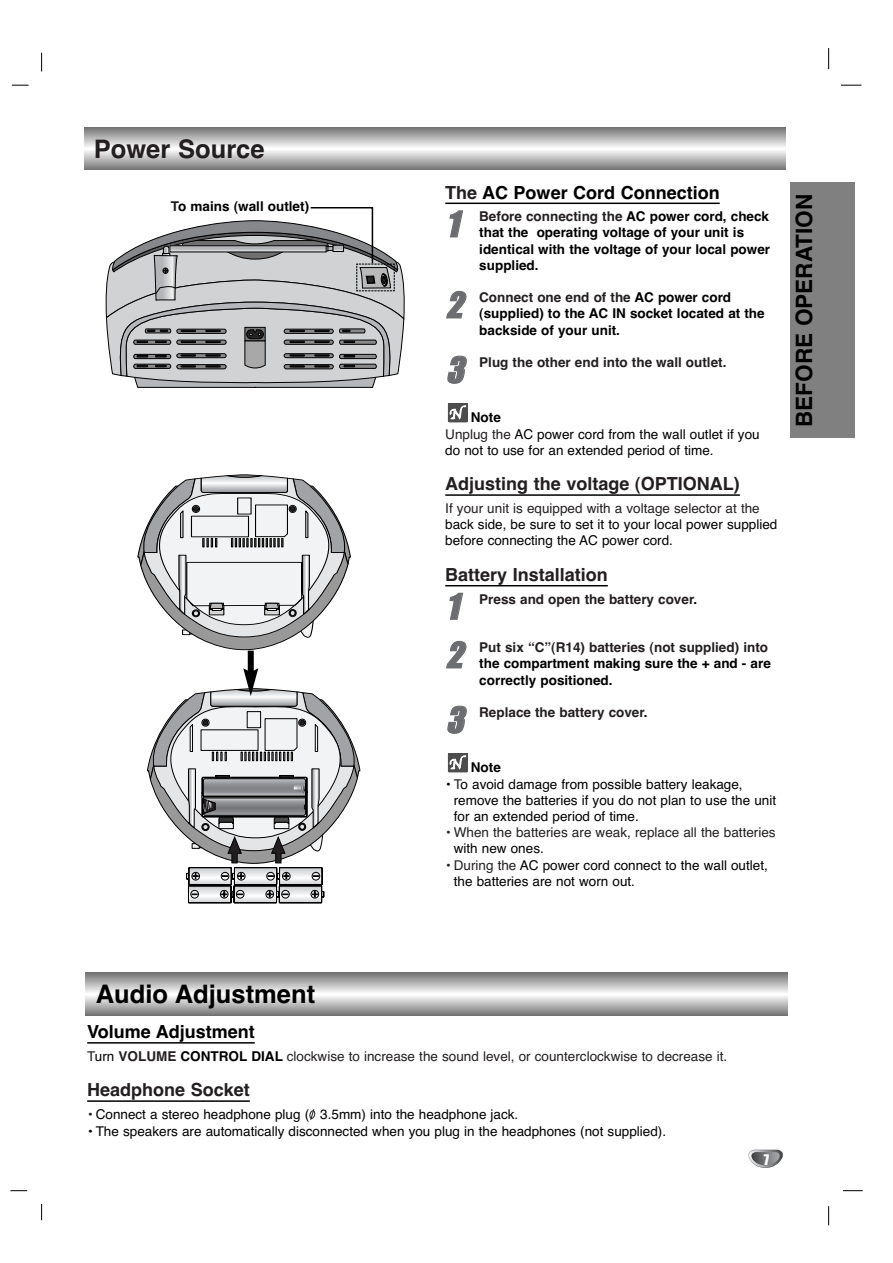
<style>
.page{position:relative;width:893px;height:1263px;background:#fff}
.page>*{position:absolute;margin:0;border:0;box-sizing:border-box;transform-origin:0 0}
.t1{font:italic 32.85px "Impact";color:#6c6d70}
.t2{font:700 25.5px "Helvetica";color:#000}
.t3{font:700 25.5px "Helvetica";color:#231f20}
.t4{font:700 22.5px "Helvetica";color:#000}
.t5{font:700 18px "Helvetica";color:#231f20}
.t6{font:700 18px "Helvetica";color:#000}
.t7{font:13.5px/16.2px "Helvetica";color:#000}
.t8{font:700 13.5px/16.2px "Helvetica";color:#000}
.t9{font:13.5px/16.2px "Helvetica";color:#231f20}
.t10{font:700 13.5px "Helvetica";color:#231f20}
.t11{font:13.5px "Impact";color:#fff}
.s1{color:#231f20}
.s2{font-weight:700}
.s3{color:#000}
.s4{font-weight:700;color:#231f20}
.s5{font-weight:700;color:#000}
</style>
<div class="page">
<svg style="left:138px;top:475px;width:212px;height:175px"></svg>
<svg style="left:41px;top:53px;width:1px;height:18px"></svg>
<svg style="left:12px;top:85px;width:17px;height:1px"></svg>
<svg style="left:828px;top:48px;width:1px;height:21px"></svg>
<svg style="left:841px;top:85px;width:20px;height:1px"></svg>
<svg style="left:843px;top:1190px;width:19px;height:1px"></svg>
<svg style="left:828px;top:1206px;width:1px;height:19px"></svg>
<svg style="left:41px;top:1204px;width:1px;height:16px"></svg>
<svg style="left:10px;top:1190px;width:17px;height:1px"></svg>
<div style="left:84px;top:127px;width:701px;height:43px;background:#707070"></div>
<div style="left:84px;top:128px;width:701px;height:41px;background:#777"></div>
<div style="left:84px;top:129px;width:701px;height:39px;background:#7e7e7e"></div>
<div style="left:84px;top:130px;width:701px;height:37px;background:#858585"></div>
<div style="left:84px;top:131px;width:701px;height:35px;background:#8c8c8c"></div>
<div style="left:84px;top:132px;width:701px;height:33px;background:#929292"></div>
<div style="left:84px;top:133px;width:701px;height:31px;background:#999"></div>
<div style="left:84px;top:134px;width:701px;height:29px;background:#a0a0a0"></div>
<div style="left:84px;top:135px;width:701px;height:27px;background:#a7a7a7"></div>
<div style="left:84px;top:136px;width:701px;height:25px;background:#aeaeae"></div>
<div style="left:84px;top:137px;width:701px;height:23px;background:#b4b4b4"></div>
<div style="left:84px;top:138px;width:701px;height:21px;background:#bababa"></div>
<div style="left:84px;top:139px;width:701px;height:19px;background:#c1c1c1"></div>
<div style="left:84px;top:140px;width:701px;height:17px;background:#c8c8c8"></div>
<div style="left:84px;top:141px;width:701px;height:15px;background:#cfcfcf"></div>
<div style="left:84px;top:142px;width:701px;height:13px;background:#d6d6d6"></div>
<div style="left:84px;top:143px;width:701px;height:11px;background:#dcdcdc"></div>
<div style="left:84px;top:144px;width:701px;height:9px;background:#e3e3e3"></div>
<div style="left:84px;top:145px;width:701px;height:7px;background:#eaeaea"></div>
<div style="left:84px;top:146px;width:701px;height:5px;background:#f1f1f1"></div>
<hr style="left:84px;top:147px;width:701px;height:3px;background:#f8f8f8">
<hr style="left:84px;top:148px;width:701px;height:1px;background:#fefefe">
<hr style="left:84px;top:149px;width:701px;height:1px;background:#fff">
<div style="left:790px;top:183px;width:65px;height:255px;background:#808080"></div>
<div style="left:746px;top:1148px;width:40px;height:24px;background:linear-gradient(to right,#fff,#fff)"></div>
<svg style="left:746px;top:1150px;width:38px;height:18px"></svg>
<hr style="left:445px;top:203px;width:274px;height:1px;background:#000">
<hr style="left:445px;top:494px;width:294px;height:2px;background:#000">
<hr style="left:445px;top:585px;width:163px;height:1px;background:#000">
<svg style="left:447px;top:754px;width:21px;height:19px"></svg>
<svg style="left:448px;top:754px;width:20px;height:18px"></svg>
<svg style="left:447px;top:404px;width:21px;height:19px"></svg>
<svg style="left:448px;top:404px;width:20px;height:18px"></svg>
<div style="left:86px;top:973px;width:701px;height:42px;background:#757575"></div>
<div style="left:86px;top:974px;width:701px;height:40px;background:#7c7c7c"></div>
<div style="left:86px;top:975px;width:701px;height:38px;background:#828282"></div>
<div style="left:86px;top:976px;width:701px;height:36px;background:#898989"></div>
<div style="left:86px;top:977px;width:701px;height:34px;background:#909090"></div>
<div style="left:86px;top:978px;width:701px;height:32px;background:#979797"></div>
<div style="left:86px;top:979px;width:701px;height:30px;background:#9e9e9e"></div>
<div style="left:86px;top:980px;width:701px;height:28px;background:#a4a4a4"></div>
<div style="left:86px;top:981px;width:701px;height:26px;background:#ababab"></div>
<div style="left:86px;top:982px;width:701px;height:24px;background:#b1b1b1"></div>
<div style="left:86px;top:983px;width:701px;height:22px;background:#b8b8b8"></div>
<div style="left:86px;top:984px;width:701px;height:20px;background:#c0c0c0"></div>
<div style="left:86px;top:985px;width:701px;height:18px;background:#c6c6c6"></div>
<div style="left:86px;top:986px;width:701px;height:16px;background:#ccc"></div>
<div style="left:86px;top:987px;width:701px;height:14px;background:#d3d3d3"></div>
<div style="left:86px;top:988px;width:701px;height:12px;background:#dadada"></div>
<div style="left:86px;top:989px;width:701px;height:10px;background:#e1e1e1"></div>
<div style="left:86px;top:990px;width:701px;height:8px;background:#e8e8e8"></div>
<div style="left:86px;top:991px;width:701px;height:6px;background:#eee"></div>
<hr style="left:86px;top:992px;width:701px;height:4px;background:#f5f5f5">
<hr style="left:86px;top:993px;width:701px;height:2px;background:#fcfcfc">
<hr style="left:87px;top:1042px;width:168px;height:2px;background:#000">
<hr style="left:87px;top:1100px;width:163px;height:2px;background:#000">
<svg style="left:309px;top:1109px;width:6px;height:11px"></svg>
<div style="left:248px;top:651px;width:6px;height:23px;background:#000"></div>
<svg style="left:147px;top:668px;width:213px;height:235px"></svg>
<svg style="left:105px;top:207px;width:300px;height:181px"></svg>
<h2 class="t3" style="left:94px;top:140px;width:172px">Power Source</h2>
<p class="t8" style="left:171px;top:199px;width:140px"><span class="s1">T</span>o mains (wall outlet)</p>
<h3 class="t6" style="left:445px;top:186px;width:276px"><span class="s1">The</span> AC Power Cord Connection</h3>
<h1 class="t1" style="left:446px;top:213px;width:20px">1</h1>
<p class="t8" style="left:479px;top:210px;width:292px"><span class="s1">Before connecting the</span> AC power cord, check that the operating voltage of your unit is identical with the voltage of your local power supplied.</p>
<h1 class="t1" style="left:446px;top:294px;width:18px">2</h1>
<p class="t8" style="left:479px;top:291px;width:287px"><span class="s1">Connect one end of the</span> AC power cord (supplied) to the AC IN socket located at the backside of your unit.</p>
<h1 class="t1" style="left:446px;top:359px;width:25px">3</h1>
<p class="t10" style="left:479px;top:357px;width:249px">Plug the other end into the wall outlet.</p>
<p class="t7" style="left:445px;top:411px;width:316px;text-indent:26px"><span class="s2">Note<br></span><span class="s1">Unplug the</span> AC power cord from the wall outlet if you do not to use for an extended period of time.</p>
<h3 class="t5" style="left:445px;top:477px;width:296px">Adjusting the voltage (OPTIONAL)</h3>
<p class="t9" style="left:445px;top:501px;width:316px">If your unit is equipped with a voltage selector at the</p>
<p class="t7" style="left:445px;top:518px;width:333px">back side, be sure to set it to your local power supplied before connecting the AC power cord.</p>
<h3 class="t5" style="left:445px;top:568px;width:164px">Battery Installation</h3>
<h1 class="t1" style="left:446px;top:596px;width:20px">1</h1>
<p class="t10" style="left:479px;top:594px;width:219px">Press and open the battery cover<span class="s3">.</span></p>
<h1 class="t1" style="left:446px;top:644px;width:18px">2</h1>
<p class="t10" style="left:479px;top:643px;width:290px">Put six “C”(R14) batteries (not supplied) into</p>
<p class="t8" style="left:479px;top:657px;width:293px">the compartment making sure the + and - are correctly positioned.</p>
<h1 class="t1" style="left:446px;top:709px;width:25px">3</h1>
<p class="t10" style="left:479px;top:707px;width:170px">Replace the battery cover<span class="s3">.</span></p>
<p class="t8" style="left:471px;top:761px;width:31px">Note</p>
<p class="t7" style="left:454px;top:777px;width:324px;text-indent:-9px"><span class="s2">•</span> <span class="s1">T</span>o avoid damage from possible battery leakage, remove the batteries if you do not plan to use the unit for an extended period of time.</p>
<p class="t9" style="left:454px;top:826px;width:323px;text-indent:-9px"><span class="s2">•</span> When the batteries are weak, replace all the batteries <span class="s3">with new ones.</span></p>
<p class="t7" style="left:454px;top:858px;width:315px;text-indent:-9px"><span class="s4">•</span> <span class="s1">During the</span> AC power cord connect to the wall outlet, the batteries are not worn out.</p>
<h3 class="t4" style="left:795px;top:427px;width:234px;rotate:-90deg">BEFORE OPERATION</h3>
<h2 class="t2" style="left:96px;top:985px;width:221px">Audio Adjustment</h2>
<h3 class="t6" style="left:87px;top:1025px;width:169px">Volume Adjustment</h3>
<p class="t9" style="left:87px;top:1049px;width:641px">T<span class="s3">urn</span> <span class="s2">VOLUME</span> <span class="s5">CONTROL DIAL</span> clockwise to increase the sound level, or counterclockwise to decrease it.</p>
<h3 class="t5" style="left:87px;top:1084px;width:164px">Headphone Socket</h3>
<p class="t7" style="left:87px;top:1108px;width:432px"><span class="s1">•</span> Connect a stereo headphone plug ( 3.5mm) into the headphone jack.</p>
<p class="t7" style="left:87px;top:1124px;width:580px">• The speakers are automatically disconnected when you plug in the headphones (not supplied).</p>
<p class="t11" style="left:763px;top:1155px;width:7px">7</p>
</div>
